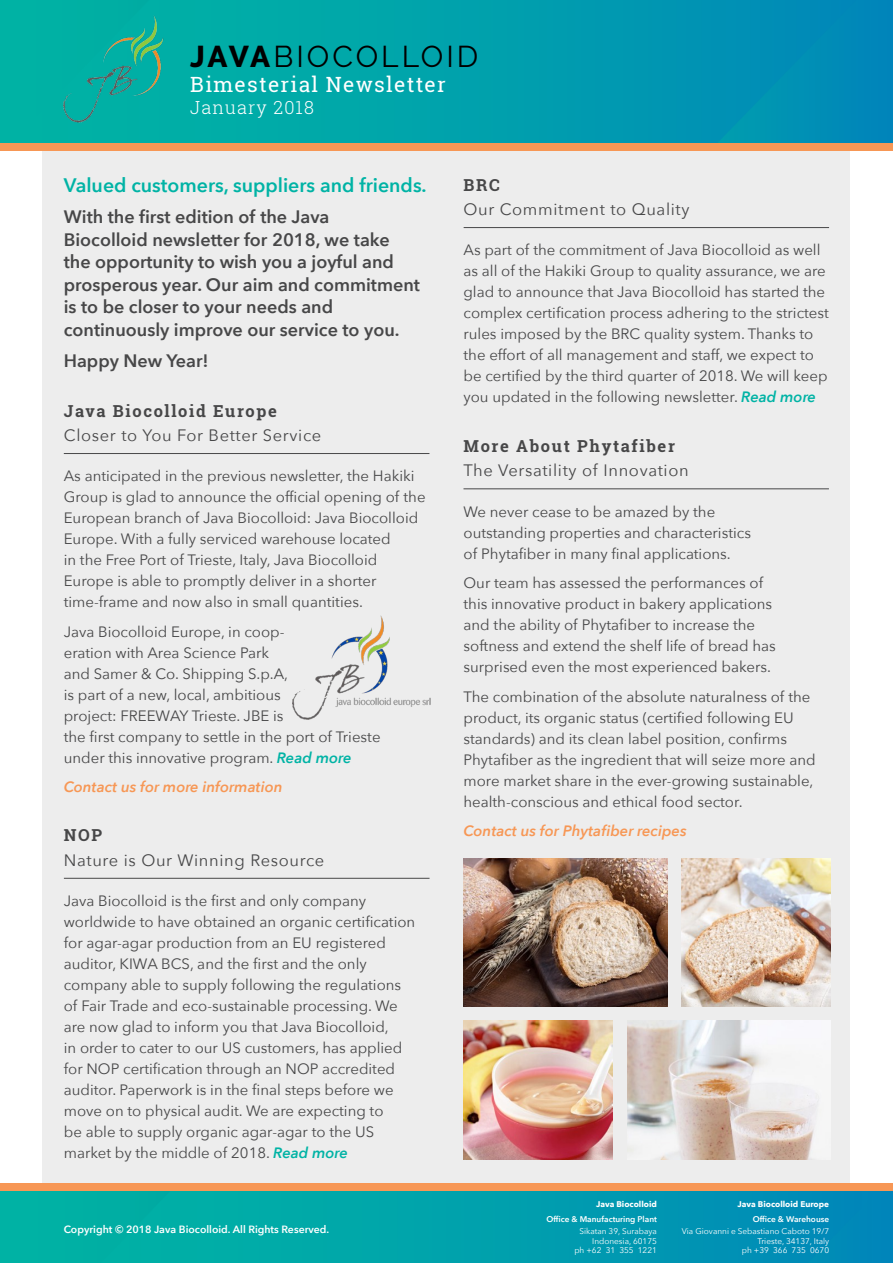
<style>
.page{position:relative;width:893px;height:1263px;background:#fff}
.page>*{position:absolute;margin:0;border:0;box-sizing:border-box;transform-origin:0 0}
.t1{font:30px "Raleway";letter-spacing:.1em;color:#000}
.t2{font:21px "Roboto Slab";letter-spacing:.06em;color:#fff}
.t3{font:600 19.5px "Avenir Next";color:#00b3a5}
.t4{font:600 18px/22.5px "Avenir Next";color:#474748}
.t5{font:300 18px "Roboto Slab";letter-spacing:.06em;color:#fff}
.t6{font:16.5px "Avenir Next";letter-spacing:.04em;color:#474748}
.t7{font:700 16.5px "Roboto Slab";letter-spacing:.1em;color:#474748}
.t8{font:15px/21px "Avenir Next";color:#474748}
.t9{font:italic 600 15px "Avenir Next";color:#f79755}
.t10{font:600 10.5px "Avenir Next";color:#fff}
.t11{font:8.25px/9.9px "Avenir Next";color:#fff;text-align:right}
.t12{font:600 8.25px "Avenir Next";color:#fff}
.t13{font:700 8.25px "Avenir Next";color:#fff}
.s1{font-weight:800}
.s2{font-weight:600;font-style:italic;color:#00b3a5}
</style>
<div class="page">
<div style="left:43px;top:151px;width:807px;height:1112px;background:#ededed"></div>
<img style="left:0;top:0;width:893px;height:143px">
<img style="left:0;top:1191px;width:893px;height:72px">
<hr style="left:64px;top:453px;width:365px;height:1px;background:#474748">
<div style="left:0;top:143px;width:893px;height:8px;background:#f79755"></div>
<div style="left:0;top:1183px;width:893px;height:8px;background:#f79755"></div>
<img style="left:64px;top:16px;width:103px;height:109px">
<hr style="left:64px;top:878px;width:366px;height:1px;background:#474748">
<hr style="left:463px;top:488px;width:366px;height:1px;background:#474748">
<img style="left:464px;top:858px;width:204px;height:148px">
<img style="left:681px;top:858px;width:149px;height:148px">
<hr style="left:464px;top:227px;width:365px;height:1px;background:#474748">
<img style="left:463px;top:1021px;width:149px;height:138px">
<img style="left:627px;top:1021px;width:203px;height:138px">
<img style="left:292px;top:616px;width:139px;height:104px">
<h1 class="t1" style="left:190px;top:39px;width:290px"><span class="s1">JAVA</span>BIOCOLLOID</h1>
<h2 class="t2" style="left:190px;top:70px;width:257px">Bimesterial Newsletter</h2>
<p class="t5" style="left:190px;top:95px;width:125px">January 2018</p>
<h3 class="t3" style="left:64px;top:173px;width:364px">Valued customers, suppliers and friends.</h3>
<p class="t4" style="left:64px;top:206px;width:358px">With the first edition of the Java<br>Biocolloid newsletter for 2018, we take the opportunity to wish you a joyful and prosperous year. Our aim and commitment is to be closer to your needs and continuously improve our service to you.</p>
<p class="t4" style="left:64px;top:350px;width:146px">Happy New Year!</p>
<p class="t7" style="left:64px;top:399px;width:215px">Java Biocolloid Europe</p>
<p class="t6" style="left:64px;top:424px;width:259px">Closer to You For Better Service</p>
<p class="t8" style="left:64px;top:466px;width:363px">As anticipated in the previous newsletter, the Hakiki Group is glad to announce the official opening of the European branch of Java Biocolloid: Java Biocolloid Europe. With a fully serviced warehouse located<br>in the Free Port of Trieste, Italy, Java Biocolloid Europe is able to promptly deliver in a shorter time-frame and now also in small quantities.</p>
<p class="t8" style="left:64px;top:622px;width:318px">Java Biocolloid Europe, in coop-<br>eration with Area Science Park<br>and Samer &amp; Co. Shipping S.p.A,<br>is part of a new, local, ambitious<br>project: FREEWAY Trieste. JBE is<br>the first company to settle in the port of Trieste under this innovative program. <span class="s2">Read more</span></p>
<p class="t9" style="left:64px;top:777px;width:220px">Contact us for more information</p>
<p class="t7" style="left:64px;top:824px;width:40px">NOP</p>
<p class="t6" style="left:64px;top:849px;width:262px">Nature is Our Winning Resource</p>
<p class="t8" style="left:64px;top:891px;width:353px">Java Biocolloid is the first and only company worldwide to have obtained an organic certification for agar-agar production from an EU registered auditor, KIWA BCS, and the first and the only company able to supply following the regulations of Fair Trade and eco-sustainable processing. We are now glad to inform you that Java Biocolloid,<br>in order to cater to our US customers, has applied for NOP certification through an NOP accredited auditor. Paperwork is in the final steps before we move on to physical audit. We are expecting to<br>be able to supply organic agar-agar to the US market by the middle of 2018. <span class="s2">Read more</span></p>
<p class="t10" style="left:64px;top:1222px;width:267px">Copyright © 2018 Java Biocolloid. All Rights Reserved.</p>
<p class="t7" style="left:464px;top:173px;width:38px">BRC</p>
<p class="t6" style="left:464px;top:198px;width:228px">Our Commitment to Quality</p>
<p class="t8" style="left:463px;top:240px;width:367px">As part of the commitment of Java Biocolloid as well as all of the Hakiki Group to quality assurance, we are glad to announce that Java Biocolloid has started the complex certification process adhering to the strictest rules imposed by the BRC quality system. Thanks to the effort of all management and staff, we expect to be certified by the third quarter of 2018. We will keep you updated in the following newsletter. <span class="s2">Read more</span></p>
<p class="t7" style="left:464px;top:435px;width:213px">More About Phytafiber</p>
<p class="t6" style="left:464px;top:459px;width:227px">The Versatility of Innovation</p>
<p class="t8" style="left:464px;top:501px;width:289px">We never cease to be amazed by the outstanding properties and characteristics of Phytafiber in many final applications.</p>
<p class="t8" style="left:464px;top:573px;width:314px">Our team has assessed the performances of this innovative product in bakery applications and the ability of Phytafiber to increase the softness and extend the shelf life of bread has surprised even the most experienced bakers.</p>
<p class="t8" style="left:464px;top:686px;width:354px">The combination of the absolute naturalness of the product, its organic status (certified following EU standards) and its clean label position, confirms Phytafiber as the ingredient that will seize more and more market share in the ever-growing sustainable, health-conscious and ethical food sector.</p>
<p class="t9" style="left:464px;top:821px;width:225px">Contact us for Phytafiber recipes</p>
<p class="t13" style="left:596px;top:1199px;width:62px">Java Biocolloid</p>
<p class="t12" style="left:546px;top:1213px;width:112px">Office &amp; Manufacturing Plant</p>
<p class="t11" style="left:574px;top:1226px;width:84px">Sikatan 39, Surabaya<br>Indonesia, 60175<br>ph +62 31 355 1221</p>
<p class="t13" style="left:737px;top:1199px;width:93px">Java Biocolloid Europe</p>
<p class="t12" style="left:753px;top:1213px;width:78px">Office &amp; Warehouse</p>
<p class="t11" style="left:682px;top:1226px;width:149px">Via Giovanni e Sebastiano Caboto 19/7<br>Trieste, 34137, Italy<br>ph +39 366 735 0670</p>
</div>
